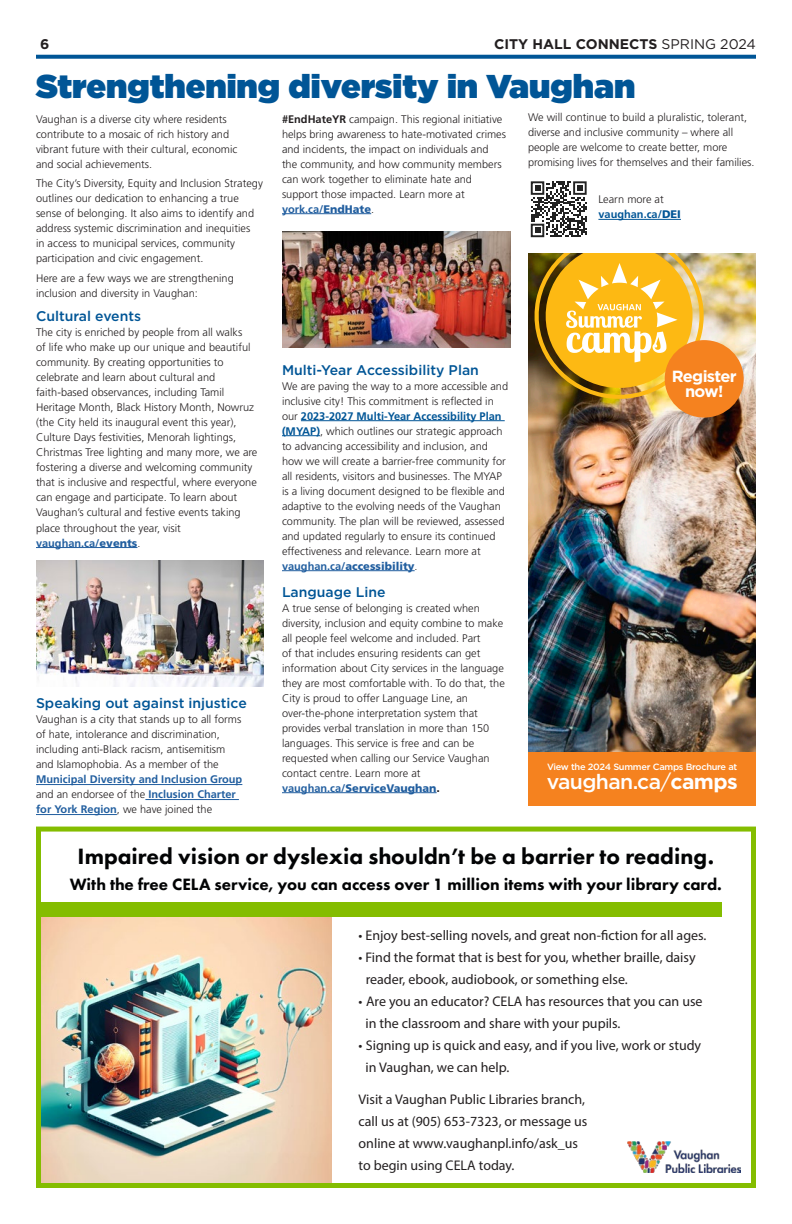
<style>
.page{position:relative;width:792px;height:1224px;background:#fff}
.page>*{position:absolute;margin:0;border:0;box-sizing:border-box;transform-origin:0 0}
.t1{font:900 33px "Gotham";color:#005596}
.t2{font:800 23px "Futura PT";color:#020304}
.t3{font:500 20.7px "Gotham";letter-spacing:-.03em;color:#fff}
.t4{font:800 17px "Futura PT";color:#020304}
.t5{font:700 16.1px/14.7px "Gotham";letter-spacing:-.04em;color:#fff;text-align:center}
.t6{font:14px/22px "Myriad Pro";color:#231f20}
.t7{font:500 14px "Gotham";color:#005596}
.t8{font:700 14px "Gotham";color:#231f20}
.t9{font:300 11px/15px "Frutiger LT Std";color:#231f20}
.t10{font:700 11px/15px "Frutiger LT Std";color:#215e9f}
.t11{font:500 9.1px "Gotham";letter-spacing:-.03em;color:#fff}
.s1{font-weight:400}
.s2{font-weight:700;color:#215e9f}
.s3{font-weight:900;color:#215e9f}
.s4{font-weight:700;color:#005596}
.s5{font-weight:900;color:#005596}
.s6{font-weight:700}
.s7{font-family:"Gotham";font-weight:500;font-size:13px}
.s8{font-weight:300;color:#231f20}
</style>
<div class="page">
<svg style="left:36px;top:55px;width:720px;height:4px;background:#11609d"></svg>
<hr style="left:36px;top:547px;width:101px;height:1px;background:#215e9f">
<hr style="left:36px;top:784px;width:206px;height:1px;background:#215e9f">
<hr style="left:145px;top:799px;width:94px;height:1px;background:#215e9f">
<hr style="left:36px;top:814px;width:81px;height:1px;background:#215e9f">
<hr style="left:282px;top:213px;width:89px;height:1px;background:#215e9f">
<hr style="left:301px;top:420px;width:204px;height:1px;background:#005596">
<hr style="left:282px;top:435px;width:38px;height:1px;background:#005596">
<hr style="left:282px;top:570px;width:133px;height:1px;background:#215e9f">
<hr style="left:282px;top:792px;width:155px;height:1px;background:#215e9f">
<hr style="left:598px;top:219px;width:83px;height:1px;background:#005596">
<img style="left:282px;top:231px;width:228px;height:117px">
<img style="left:36px;top:561px;width:228px;height:126px">
<svg style="left:531px;top:181px;width:56px;height:56px"></svg>
<img style="left:528px;top:254px;width:228px;height:498px">
<img style="left:528px;top:254px;width:181px;height:150px">
<div style="left:665px;top:340px;width:79px;height:78px;background:#f5821f;border-radius:50%"></div>
<div style="left:528px;top:752px;width:228px;height:53px;background:#f5821f"></div>
<img style="left:42px;top:917px;width:289px;height:265px">
<img style="left:627px;top:1142px;width:113px;height:30px">
<div style="left:36px;top:827px;width:720px;height:361px;border:5px solid #84bd00"></div>
<div style="left:39px;top:902px;width:682px;height:15px;background:#84bd00"></div>
<p class="t8" style="left:40px;top:35px;width:11px">6</p>
<p class="t8" style="left:494px;top:35px;width:263px">CITY HALL CONNECTS <span class="s1">SPRING 2024</span></p>
<h1 class="t1" style="left:36px;top:63px;width:601px">Strengthening diversity in Vaughan</h1>
<p class="t9" style="left:36px;top:111px;width:203px">Vaughan is a diverse city where residents contribute to a mosaic of rich history and vibrant future with their cultural, economic and social achievements.</p>
<p class="t9" style="left:36px;top:176px;width:228px">The City’s Diversity, Equity and Inclusion Strategy outlines our dedication to enhancing a true sense of belonging. It also aims to identify and address systemic discrimination and inequities<br>in access to municipal services, community participation and civic engagement.</p>
<p class="t9" style="left:36px;top:271px;width:199px">Here are a few ways we are strengthening inclusion and diversity in Vaughan:</p>
<p class="t7" style="left:36px;top:307px;width:107px">Cultural events</p>
<p class="t9" style="left:36px;top:325px;width:223px">The city is enriched by people from all walks<br>of life who make up our unique and beautiful community. By creating opportunities to celebrate and learn about cultural and faith-based observances, including Tamil Heritage Month, Black History Month, Nowruz (the City held its inaugural event this year), Culture Days festivities, Menorah lightings, Christmas Tree lighting and many more, we are fostering a diverse and welcoming community that is inclusive and respectful, where everyone can engage and participate. To learn about Vaughan’s cultural and festive events taking place throughout the year, visit <span class="s2">vaughan.ca/</span><span class="s3">events</span>.</p>
<p class="t9" style="left:528px;top:110px;width:228px">We will continue to build a pluralistic, tolerant, diverse and inclusive community – where all people are welcome to create better, more promising lives for themselves and their families.</p>
<p class="t9" style="left:598px;top:192px;width:84px">Learn more at <span class="s4">vaughan.ca/</span><span class="s5">DEI</span></p>
<p class="t9" style="left:282px;top:111px;width:226px"><span class="s6">#EndHateYR</span> campaign. This regional initiative helps bring awareness to hate-motivated crimes and incidents, the impact on individuals and the community, and how community members can work together to eliminate hate and support those impacted. Learn more at <span class="s2">york.ca/</span><span class="s3">EndHate</span>.</p>
<p class="t7" style="left:282px;top:360px;width:198px">Multi-Year Accessibility Plan</p>
<p class="t9" style="left:282px;top:378px;width:228px">We are paving the way to a more accessible and inclusive city! This commitment is reflected in our <span class="s4">2023-2027 Multi-Year Accessibility Plan (MYAP)</span>, which outlines our strategic approach to advancing accessibility and inclusion, and how we will create a barrier-free community for all residents, visitors and businesses. The MYAP is a living document designed to be flexible and adaptive to the evolving needs of the Vaughan community. The plan will be reviewed, assessed and updated regularly to ensure its continued effectiveness and relevance. Learn more at <span class="s2">vaughan.ca/</span><span class="s3">accessibility</span>.</p>
<p class="t7" style="left:282px;top:582px;width:105px">Language Line</p>
<p class="t9" style="left:282px;top:600px;width:224px">A true sense of belonging is created when diversity, inclusion and equity combine to make all people feel welcome and included. Part<br>of that includes ensuring residents can get information about City services in the language they are most comfortable with. To do that, the City is proud to offer Language Line, an over-the-phone interpretation system that provides verbal translation in more than 150 languages. This service is free and can be requested when calling our Service Vaughan contact centre. Learn more at <span class="s2">vaughan.ca/</span><span class="s3">ServiceVaughan</span><span class="s7">.</span></p>
<h3 class="t5" style="left:672px;top:369px;width:66px">Register now!</h3>
<p class="t7" style="left:36px;top:694px;width:212px">Speaking out against injustice</p>
<p class="t9" style="left:36px;top:712px;width:207px">Vaughan is a city that stands up to all forms of hate, intolerance and discrimination, including anti-Black racism, antisemitism and Islamophobia. As a member of the</p>
<p class="t10" style="left:36px;top:772px;width:208px">Municipal Diversity and Inclusion Group <span class="s8">and an endorsee of the</span> Inclusion Charter for York Region<span class="s8">, we have joined the</span></p>
<p class="t11" style="left:547px;top:761px;width:192px">View the 2024 Summer Camps Brochure at</p>
<h3 class="t3" style="left:547px;top:768px;width:192px">vaughan.ca<span class="s1">/</span><span class="s6">camps</span></h3>
<h2 class="t2" style="left:78px;top:842px;width:638px">Impaired vision or dyslexia shouldn’t be a barrier to reading.</h2>
<h3 class="t4" style="left:70px;top:874px;width:654px">With the free CELA service, you can access over 1 million items with your library card.</h3>
<p class="t6" style="left:359px;top:924px;width:349px">• Enjoy best-selling novels, and great non-fiction for all ages.</p>
<p class="t6" style="left:366px;top:946px;width:332px;text-indent:-7px">• Find the format that is best for you, whether braille, daisy reader, ebook, audiobook, or something else.</p>
<p class="t6" style="left:366px;top:990px;width:339px;text-indent:-7px">• Are you an educator? CELA has resources that you can use in the classroom and share with your pupils.</p>
<p class="t6" style="left:366px;top:1034px;width:337px;text-indent:-7px">• Signing up is quick and easy, and if you live, work or study in Vaughan, we can help.</p>
<p class="t6" style="left:359px;top:1088px;width:230px">Visit a Vaughan Public Libraries branch, call us at (905) 653-7323, or message us online at www.vaughanpl.info/ask_us to begin using CELA today.</p>
</div>
